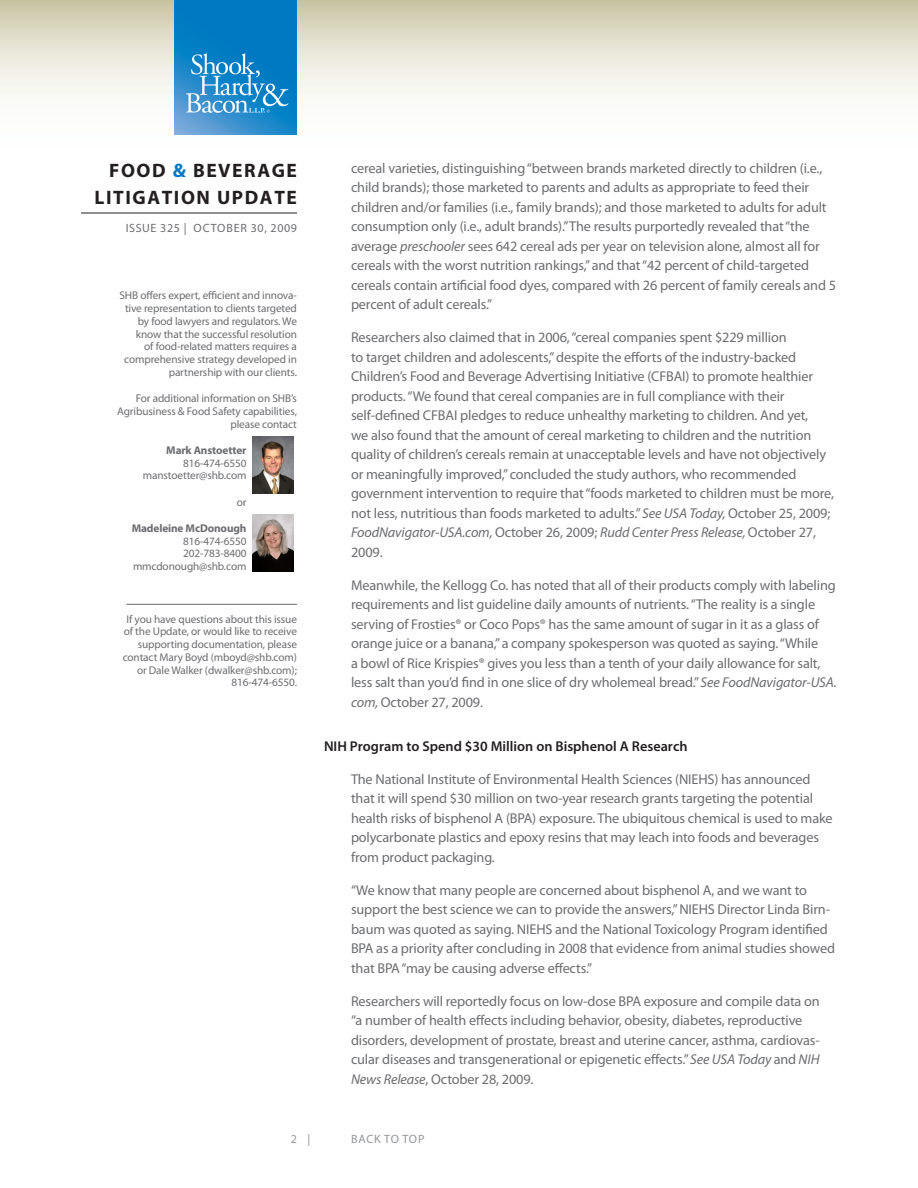
<style>
.page{position:relative;width:918px;height:1188px;background:#fff}
.page>*{position:absolute;margin:0;border:0;box-sizing:border-box;transform-origin:0 0}
.t1{font:700 19.5px/27px "Myriad Pro";letter-spacing:.08em;color:#231f20;text-align:right}
.Body{font:14.25px/19.5px "Myriad Pro";letter-spacing:-.01em;color:#6c6d70}
.Subhead{font:600 14.25px "Myriad Pro";color:#231f20}
.t2{font:12px "Myriad Pro";letter-spacing:.05em;color:#6c6d70}
.Body-2{font:12px "Myriad Pro";letter-spacing:.06em;color:#939598}
.Body-3{font:11.25px/12.8px "Myriad Pro";letter-spacing:-.01em;color:#6c6d70;text-align:right}
.s1{color:#0079c2}
.s2{font-weight:700}
.s3{font-style:italic}
</style>
<div class="page">
<svg style="left:0;top:0;width:918px;height:135px"></svg>
<hr style="left:81px;top:213px;width:216px;height:1px;background:#231f20">
<img style="left:175px;top:0;width:122px;height:135px">
<hr style="left:126px;top:604px;width:171px;height:1px;background:#6c6d70">
<img style="left:253px;top:514px;width:40px;height:57px">
<img style="left:253px;top:436px;width:41px;height:58px">
<p class="t1" style="left:94px;top:156px;width:204px">FOOD <span class="s1">&amp;</span> BEVERAGE<br>LITIGATION UPDATE</p>
<p class="t2" style="left:126px;top:221px;width:173px">ISSUE 325 | OCTOBER 30, 2009</p>
<p class="Body-3" style="left:119px;top:289px;width:179px">SHB offers expert, efficient and innova&shy;tive representation to clients targeted by food lawyers and regulators. We know that the successful resolution<br>of food-related matters requires a comprehensive strategy developed in partnership with our clients.</p>
<p class="Body-3" style="left:117px;top:392px;width:181px">For additional information on SHB’s<br>Agribusiness &amp; Food Safety capabilities, please contact</p>
<p class="Body-3" style="left:143px;top:444px;width:105px"><span class="s2">Mark Anstoetter<br></span>816-474-6550 manstoetter@shb.com</p>
<p class="Body-3" style="left:237px;top:495px;width:11px">or</p>
<p class="Body-3" style="left:132px;top:522px;width:116px"><span class="s2">Madeleine McDonough<br></span>816-474-6550<br>202-783-8400 mmcdonough@shb.com</p>
<p class="Body-3" style="left:123px;top:612px;width:176px">If you have questions about this issue of the Update, or would like to receive supporting documentation, please contact Mary Boyd (mboyd@shb.com) or Dale Walker (dwalker@shb.com);<br>816-474-6550.</p>
<p class="Body" style="left:351px;top:158px;width:487px">cereal varieties, distinguishing “between brands marketed directly to children (i.e., child brands); those marketed to parents and adults as appropriate to feed their children and/or families (i.e., family brands); and those marketed to adults for adult consumption only (i.e., adult brands).” The results purportedly revealed that “the average <span class="s3">preschooler</span> sees 642 cereal ads per year on television alone, almost all for cereals with the worst nutrition rankings,” and that “42 percent of child-targeted cereals contain artificial food dyes, compared with 26 percent of family cereals and 5 percent of adult cereals.”</p>
<p class="Body" style="left:351px;top:327px;width:484px">Researchers also claimed that in 2006, “cereal companies spent $229 million<br>to target children and adolescents,” despite the efforts of the industry-backed Children’s Food and Beverage Advertising Initiative (CFBAI) to promote healthier products. “We found that cereal companies are in full compliance with their self-defined CFBAI pledges to reduce unhealthy marketing to children. And yet,<br>we also found that the amount of cereal marketing to children and the nutrition quality of children’s cereals remain at unacceptable levels and have not objectively or meaningfully improved,” concluded the study authors, who recommended government intervention to require that “foods marketed to children must be more, not less, nutritious than foods marketed to adults.” <span class="s3">See USA Today,</span> October 25, 2009; <span class="s3">FoodNavigator-USA.com,</span> October 26, 2009; <span class="s3">Rudd Center Press Release,</span> October 27, 2009.</p>
<p class="Body" style="left:351px;top:575px;width:487px">Meanwhile, the Kellogg Co. has noted that all of their products comply with labeling requirements and list guideline daily amounts of nutrients. “The reality is a single serving of Frosties® or Coco Pops® has the same amount of sugar in it as a glass of orange juice or a banana,” a company spokesperson was quoted as saying. “While<br>a bowl of Rice Krispies® gives you less than a tenth of your daily allowance for salt, less salt than you’d find in one slice of dry wholemeal bread.” <span class="s3">See FoodNavigator-USA. com,</span> October 27, 2009.</p>
<p class="Subhead" style="left:324px;top:737px;width:365px">NIH Program to Spend $30 Million on Bisphenol A Research</p>
<p class="Body" style="left:351px;top:769px;width:483px">The National Institute of Environmental Health Sciences (NIEHS) has announced that it will spend $30 million on two-year research grants targeting the potential health risks of bisphenol A (BPA) exposure. The ubiquitous chemical is used to make polycarbonate plastics and epoxy resins that may leach into foods and beverages from product packaging.</p>
<p class="Body" style="left:351px;top:880px;width:486px">“We know that many people are concerned about bisphenol A, and we want to support the best science we can to provide the answers,” NIEHS Director Linda Birn&shy;baum was quoted as saying. NIEHS and the National Toxicology Program identified BPA as a priority after concluding in 2008 that evidence from animal studies showed that BPA “may be causing adverse effects.”</p>
<p class="Body" style="left:351px;top:991px;width:470px">Researchers will reportedly focus on low-dose BPA exposure and compile data on “a number of health effects including behavior, obesity, diabetes, reproductive disorders, development of prostate, breast and uterine cancer, asthma, cardiovas&shy;cular diseases and transgenerational or epigenetic effects.” <span class="s3">See USA Today</span> and <span class="s3">NIH News Release</span>, October 28, 2009.</p>
<p class="Body-2" style="left:291px;top:1132px;width:21px">2 |</p>
<p class="Body-2" style="left:351px;top:1132px;width:75px">BACK TO TOP</p>
</div>
